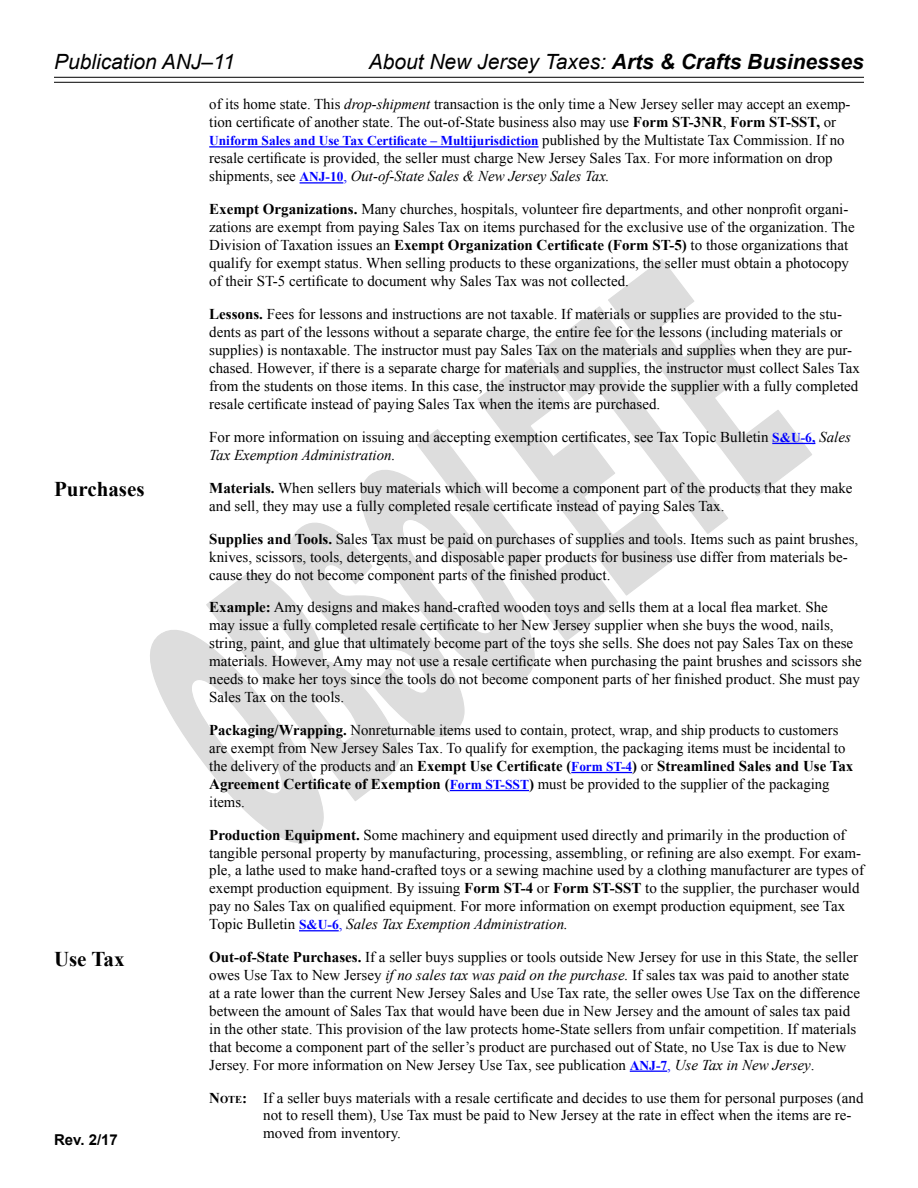
<style>
.page{position:relative;width:918px;height:1188px;background:#fff}
.page>*{position:absolute;margin:0;border:0;box-sizing:border-box;transform-origin:0 0}
.t1{font:italic 700 21px "Arial";color:#000}
.t2{font:italic 21px "Arial";color:#000}
.t3{font:700 21px "Times New Roman";color:#000}
.t4{font:15px/18px "Times New Roman";color:#000}
.t5{font:700 15px "Arial";color:#000}
.t6{font:700 13.5px "Times New Roman";color:#00f}
.s1{font-weight:400}
.s2{font-style:italic}
.s3{font-weight:700}
.s4{font-weight:400;font-size:15px;color:#000}
.s5{font-weight:700;font-size:13.5px;color:#00f}
.s6{color:#00f}
.s7{font-weight:700;font-size:10.5px}
</style>
<div class="page">
<svg style="left:150px;top:259px;width:663px;height:584px"></svg>
<hr style="left:54px;top:77px;width:810px;height:1px;background:#000">
<hr style="left:54px;top:82px;width:810px;height:1px;background:#000">
<hr style="left:209px;top:146px;width:330px;height:2px;background:#00f">
<hr style="left:300px;top:182px;width:43px;height:2px;background:#00f">
<hr style="left:772px;top:443px;width:43px;height:1px;background:#00f">
<hr style="left:571px;top:772px;width:61px;height:1px;background:#00f">
<hr style="left:450px;top:790px;width:79px;height:1px;background:#00f">
<hr style="left:299px;top:930px;width:40px;height:1px;background:#00f">
<hr style="left:630px;top:1071px;width:37px;height:1px;background:#00f">
<h1 class="t2" style="left:54px;top:48px;width:182px">Publication ANJ–11</h1>
<h1 class="t1" style="left:369px;top:48px;width:497px"><span class="s1">About New Jersey Taxes:</span> Arts &amp; Crafts Businesses</h1>
<h1 class="t3" style="left:54px;top:474px;width:92px">Purchases</h1>
<h1 class="t3" style="left:54px;top:945px;width:72px">Use Tax</h1>
<p class="t5" style="left:54px;top:1130px;width:65px">Rev. 2/17</p>
<p class="t4" style="left:209px;top:95px;width:643px">of its home state. This <span class="s2">drop-shipment</span> transaction is the only time a New Jersey seller may accept an exemp&shy;tion certificate of another state. The out-of-State business also may use <span class="s3">Form ST‑3NR</span>, <span class="s3">Form ST‑SST,</span> or</p>
<p class="t6" style="left:209px;top:132px;width:637px">Uniform Sales and Use Tax Certificate – Multijurisdiction <span class="s4">published by the Multistate Tax Commission. If no</span></p>
<p class="t4" style="left:209px;top:149px;width:625px">resale certificate is provided, the seller must charge New Jersey Sales Tax. For more information on drop shipments, see <span class="s5">ANJ-10</span><span class="s6">,</span> <span class="s2">Out-of-State Sales &amp; New Jersey Sales Tax.</span></p>
<p class="t4" style="left:209px;top:200px;width:647px"><span class="s3">Exempt Organizations.</span> Many churches, hospitals, volunteer fire departments, and other nonprofit organi&shy;zations are exempt from paying Sales Tax on items purchased for the exclusive use of the organization. The Division of Taxation issues an <span class="s3">Exempt Organization Certificate (Form ST-5)</span> to those organizations that qualify for exempt status. When selling products to these organizations, the seller must obtain a photocopy of their ST-5 certificate to document why Sales Tax was not collected.</p>
<p class="t4" style="left:209px;top:305px;width:652px"><span class="s3">Lessons.</span> Fees for lessons and instructions are not taxable. If materials or supplies are provided to the stu&shy;dents as part of the lessons without a separate charge, the entire fee for the lessons (including materials or supplies) is nontaxable. The instructor must pay Sales Tax on the materials and supplies when they are pur&shy;chased. However, if there is a separate charge for materials and supplies, the instructor must collect Sales Tax from the students on those items. In this case, the instructor may provide the supplier with a fully completed resale certificate instead of paying Sales Tax when the items are purchased.</p>
<p class="t4" style="left:209px;top:428px;width:643px">For more information on issuing and accepting exemption certificates, see Tax Topic Bulletin <span class="s5">S&amp;U-6,</span> <span class="s2">Sales<br>Tax Exemption Administration.</span></p>
<p class="t4" style="left:209px;top:479px;width:645px"><span class="s3">Materials.</span> When sellers buy materials which will become a component part of the products that they make and sell, they may use a fully completed resale certificate instead of paying Sales Tax.</p>
<p class="t4" style="left:209px;top:530px;width:651px"><span class="s3">Supplies and Tools.</span> Sales Tax must be paid on purchases of supplies and tools. Items such as paint brushes, knives, scissors, tools, detergents, and disposable paper products for business use differ from materials be&shy;cause they do not become component parts of the finished product. --</p>
<p class="t4" style="left:209px;top:598px;width:654px"><span class="s3">Example:</span> Amy designs and makes hand-crafted wooden toys and sells them at a local flea market. She<br>may issue a fully completed resale certificate to her New Jersey supplier when she buys the wood, nails, string, paint, and glue that ultimately become part of the toys she sells. She does not pay Sales Tax on these materials. However, Amy may not use a resale certificate when purchasing the paint brushes and scissors she needs to make her toys since the tools do not become component parts of her finished product. She must pay Sales Tax on the tools.</p>
<p class="t4" style="left:209px;top:721px;width:646px"><span class="s3">Packaging/Wrapping.</span> Nonreturnable items used to contain, protect, wrap, and ship products to customers are exempt from New Jersey Sales Tax. To qualify for exemption, the packaging items must be incidental to the delivery of the products and an <span class="s3">Exempt Use Certificate (</span><span class="s5">Form ST-4</span><span class="s3">)</span> or <span class="s3">Streamlined Sales and Use Tax Agreement Certificate of Exemption (</span><span class="s5">Form ST‑SST</span><span class="s3">)</span> must be provided to the supplier of the packaging items.</p>
<p class="t4" style="left:209px;top:826px;width:656px"><span class="s3">Production Equipment.</span> Some machinery and equipment used directly and primarily in the production of tangible personal property by manufacturing, processing, assembling, or refining are also exempt. For exam&shy;ple, a lathe used to make hand-crafted toys or a sewing machine used by a clothing manufacturer are types of exempt production equipment. By issuing <span class="s3">Form ST-4</span> or <span class="s3">Form ST-SST</span> to the supplier, the purchaser would pay no Sales Tax on qualified equipment. For more information on exempt production equipment, see Tax Topic Bulletin <span class="s5">S&amp;U‑6</span><span class="s6">,</span> <span class="s2">Sales Tax Exemption Administration.</span></p>
<p class="t4" style="left:209px;top:948px;width:652px"><span class="s3">Out-of-State Purchases.</span> If a seller buys supplies or tools outside New Jersey for use in this State, the seller owes Use Tax to New Jersey <span class="s2">if no sales tax was paid on the purchase.</span> If sales tax was paid to another state at a rate lower than the current New Jersey Sales and Use Tax rate, the seller owes Use Tax on the difference between the amount of Sales Tax that would have been due in New Jersey and the amount of sales tax paid in the other state. This provision of the law protects home-State sellers from unfair competition. If materials that become a component part of the seller’s product are purchased out of State, no Use Tax is due to New Jersey. For more information on New Jersey Use Tax, see publication <span class="s5">ANJ-7</span><span class="s6">,</span> <span class="s2">Use Tax in New Jersey</span>.</p>
<p class="t4" style="left:263px;top:1088px;width:602px;text-indent:-54px"><span class="s3">N</span><span class="s7">ote</span><span class="s3">:</span> If a seller buys materials with a resale certificate and decides to use them for personal purposes (and not to resell them), Use Tax must be paid to New Jersey at the rate in effect when the items are re&shy;moved from inventory.</p>
</div>
